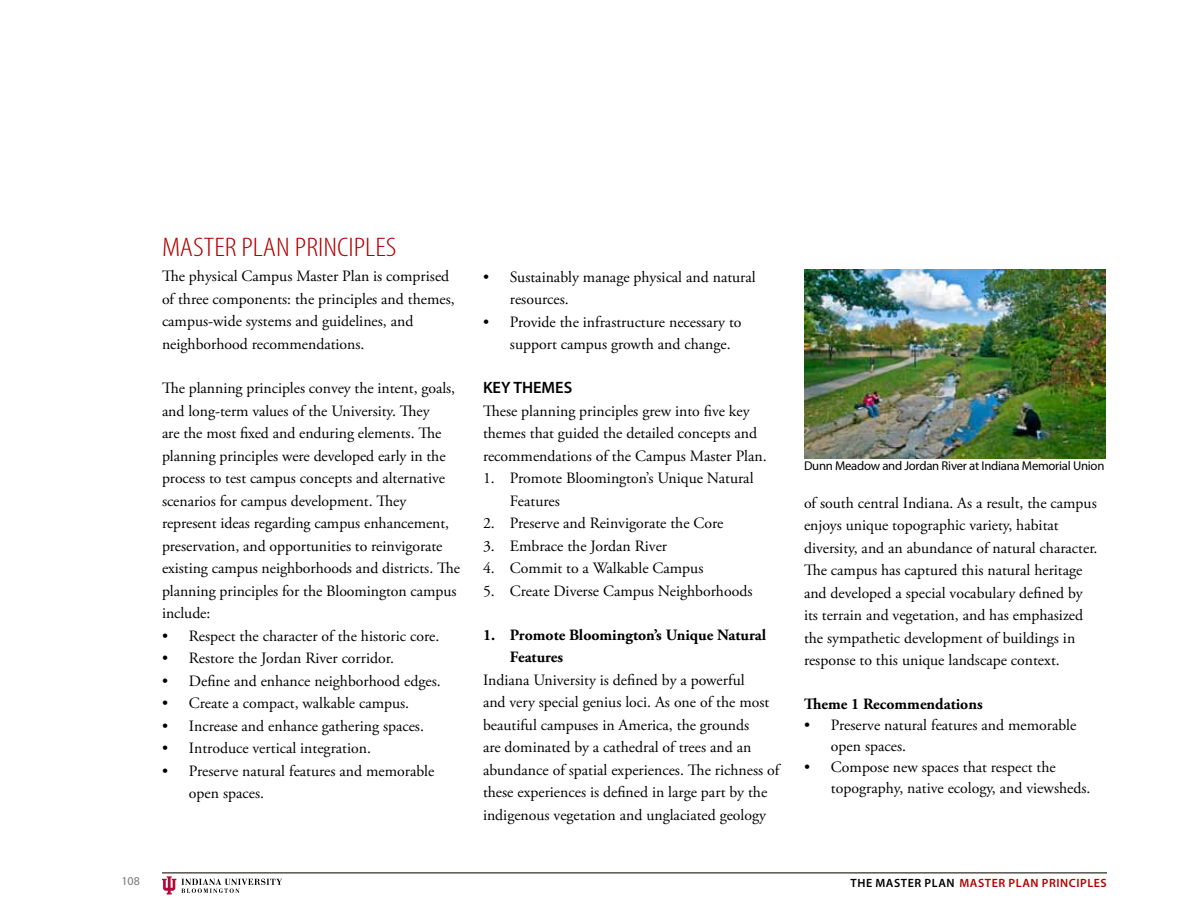
<style>
.page{position:relative;width:1188px;height:918px;background:#fff}
.page>*{position:absolute;margin:0;border:0;box-sizing:border-box;transform-origin:0 0}
.t1{font:300 condensed 27px "Myriad Pro";color:#b20000;scale:1.17 1}
.t2{font:600 16.5px "Myriad Pro";color:#000}
.t3{font:15.75px/22.5px "Adobe Garamond Pro";color:#000}
.t4{font:700 15.75px/22.5px "Adobe Garamond Pro";color:#000}
.t5{font:12.75px "Myriad Pro";letter-spacing:-.02em;color:#000}
.t6{font:600 12px "Myriad Pro";letter-spacing:.045em;color:#b20000}
.t7{font:600 12px "Myriad Pro";color:#000}
.t8{font:12px "Myriad Pro";color:#77787b}
</style>
<div class="page">
<svg style="left:162px;top:876px;width:120px;height:19px"></svg>
<hr style="left:162px;top:872px;width:945px;height:2px;background:#54534a">
<img style="left:804px;top:270px;width:302px;height:189px">
<h1 class="t1" style="left:162px;top:231px;width:202px">MASTER PLAN PRINCIPLES</h1>
<p class="t3" style="left:162px;top:266px;width:294px">The physical Campus Master Plan is comprised of three components: the principles and themes, campus-wide systems and guidelines, and neighborhood recommendations.</p>
<p class="t3" style="left:162px;top:377px;width:300px">The planning principles convey the intent, goals, and long-term values of the University. They<br>are the most fixed and enduring elements. The planning principles were developed early in the process to test campus concepts and alternative scenarios for campus development. They represent ideas regarding campus enhancement, preservation, and opportunities to reinvigorate existing campus neighborhoods and districts. The planning principles for the Bloomington campus include:</p>
<p class="t3" style="left:162px;top:625px;width:279px">• Respect the character of the historic core.</p>
<p class="t3" style="left:162px;top:647px;width:234px">• Restore the Jordan River corridor.</p>
<p class="t3" style="left:162px;top:670px;width:280px">• Define and enhance neighborhood edges.</p>
<p class="t3" style="left:162px;top:692px;width:249px">• Create a compact, walkable campus.</p>
<p class="t3" style="left:162px;top:715px;width:264px">• Increase and enhance gathering spaces.</p>
<p class="t3" style="left:162px;top:737px;width:211px">• Introduce vertical integration.</p>
<p class="t3" style="left:189px;top:760px;width:247px;text-indent:-27px">• Preserve natural features and memorable open spaces.</p>
<p class="t3" style="left:510px;top:266px;width:247px;text-indent:-27px">• Sustainably manage physical and natural resources.</p>
<p class="t3" style="left:510px;top:311px;width:233px;text-indent:-27px">• Provide the infrastructure necessary to support campus growth and change.</p>
<p class="t2" style="left:483px;top:377px;width:91px">KEY THEMES</p>
<p class="t3" style="left:483px;top:400px;width:285px">These planning principles grew into five key themes that guided the detailed concepts and recommendations of the Campus Master Plan.</p>
<p class="t3" style="left:510px;top:467px;width:245px;text-indent:-27px">1. Promote Bloomington’s Unique Natural<br>Features</p>
<p class="t3" style="left:483px;top:512px;width:242px">2. Preserve and Reinvigorate the Core</p>
<p class="t3" style="left:483px;top:535px;width:186px">3. Embrace the Jordan River</p>
<p class="t3" style="left:483px;top:557px;width:222px">4. Commit to a Walkable Campus</p>
<p class="t3" style="left:483px;top:580px;width:271px">5. Create Diverse Campus Neighborhoods</p>
<p class="t4" style="left:510px;top:624px;width:258px;text-indent:-27px">1. Promote Bloomington’s Unique Natural<br>Features</p>
<p class="t3" style="left:483px;top:669px;width:298px">Indiana University is defined by a powerful<br>and very special genius loci. As one of the most beautiful campuses in America, the grounds<br>are dominated by a cathedral of trees and an abundance of spatial experiences. The richness of these experiences is defined in large part by the indigenous vegetation and unglaciated geology</p>
<p class="t5" style="left:804px;top:459px;width:302px">Dunn Meadow and Jordan River at Indiana Memorial Union</p>
<p class="t3" style="left:804px;top:492px;width:295px">of south central Indiana. As a result, the campus enjoys unique topographic variety, habitat diversity, and an abundance of natural character.<br>The campus has captured this natural heritage and developed a special vocabulary defined by its terrain and vegetation, and has emphasized the sympathetic development of buildings in response to this unique landscape context.</p>
<p class="t4" style="left:804px;top:693px;width:180px">Theme 1 Recommendations</p>
<p class="t3" style="left:831px;top:715px;width:247px;line-height:21px;text-indent:-27px">• Preserve natural features and memorable open spaces.</p>
<p class="t3" style="left:831px;top:757px;width:261px;line-height:21px;text-indent:-27px">• Compose new spaces that respect the topography, native ecology, and viewsheds.</p>
<p class="t8" style="left:122px;top:875px;width:20px">108</p>
<p class="t7" style="left:851px;top:875px;width:9px">THE</p>
<p class="t7" style="left:876px;top:875px;width:9px">MASTER</p>
<p class="t7" style="left:925px;top:875px;width:9px">PLAN</p>
<p class="t6" style="left:960px;top:875px;width:90px">MASTER PLAN PIPRINCIPLES</p>
</div>
